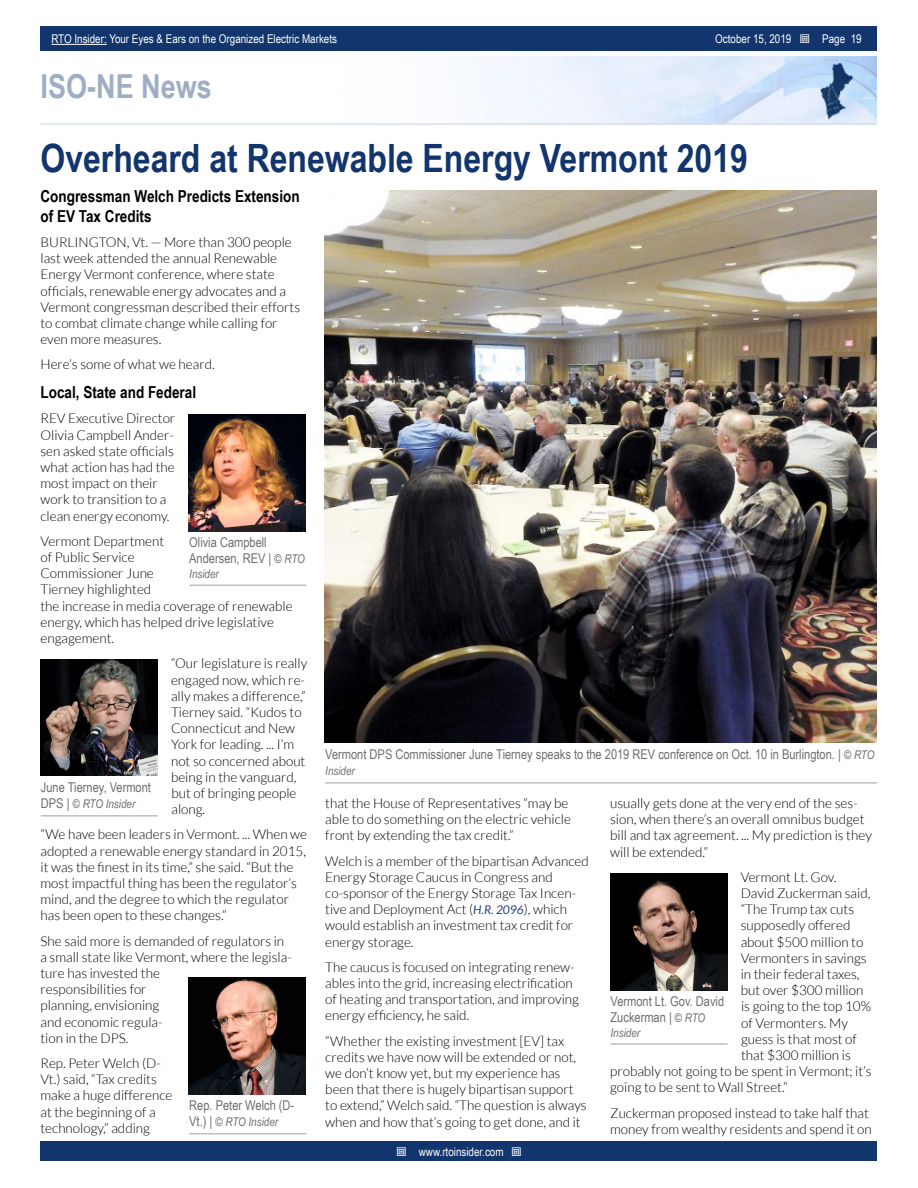
<style>
.page{position:relative;width:918px;height:1188px;background:#fff}
.page>*{position:absolute;margin:0;border:0;box-sizing:border-box;transform-origin:0 0}
.t1{font:700 39px "Arial Narrow";color:#11356c}
.t2{font:700 33px "Arial Narrow";color:#a0aec4}
.t3{font:700 16.5px/19.8px "Arial Narrow";color:#000}
.t4{font:300 13.5px/16.2px "Lato";color:#000}
.t5{font:13.5px/16.2px "Arial Narrow";color:#6d6e71}
.t6{font:12px "Arial Narrow";color:#fff}
.t7{font:italic 12px "Arial Narrow";color:#6d6e71}
.s1{font-style:inherit}
.s2{font-style:italic;font-size:12px}
.s3{font-style:normal;font-size:13.5px}
.s4{font-weight:400;font-style:italic;font-size:12px;color:#25408f}
</style>
<div class="page">
<div style="left:41px;top:1142px;width:836px;height:19px;background:#11356c"></div>
<div style="left:41px;top:27px;width:836px;height:24px;background:#11356c"></div>
<hr style="left:51px;top:44px;width:56px;height:1px;background:#fff">
<img style="left:474px;top:56px;width:403px;height:67px">
<hr style="left:40px;top:123px;width:837px;height:2px;background:#d6deec">
<hr style="left:325px;top:782px;width:552px;height:2px;background:#bfbfbf">
<img style="left:325px;top:190px;width:552px;height:552px">
<img style="left:40px;top:660px;width:118px;height:116px">
<hr style="left:41px;top:815px;width:117px;height:2px;background:#bfbfbf">
<img style="left:189px;top:978px;width:117px;height:117px">
<hr style="left:189px;top:1133px;width:117px;height:2px;background:#bfbfbf">
<img style="left:610px;top:873px;width:117px;height:118px">
<hr style="left:611px;top:1043px;width:117px;height:2px;background:#bfbfbf">
<img style="left:189px;top:415px;width:117px;height:117px">
<hr style="left:189px;top:585px;width:117px;height:1px;background:#bfbfbf">
<p class="t6" style="left:51px;top:30px;width:287px">RTO Insider: Your Eyes &amp; Ears on the Organized Electric Markets</p>
<p class="t6" style="left:715px;top:30px;width:78px">October 15, <span class="s1">2019</span></p>
<p class="t6" style="left:822px;top:30px;width:41px">Page 19</p>
<h2 class="t2" style="left:40px;top:61px;width:173px">ISO-NE News</h2>
<h1 class="t1" style="left:40px;top:129px;width:709px">Overheard at Renewable Energy Vermont 2019</h1>
<p class="t3" style="left:40px;top:186px;width:261px">Congressman Welch Predicts Extension of EV Tax Credits</p>
<p class="t4" style="left:40px;top:234px;width:261px">BURLINGTON, Vt. — More than 300 people last week attended the annual Renewable Energy Vermont conference, where state officials, renewable energy advocates and a Vermont congressman described their efforts to combat climate change while calling for even more measures.</p>
<p class="t4" style="left:40px;top:357px;width:176px">Here’s some of what we heard.</p>
<p class="t3" style="left:40px;top:382px;width:157px">Local, State and Federal</p>
<p class="t4" style="left:40px;top:411px;width:136px">REV Executive Director<br>Olivia Campbell Ander&shy;sen asked state officials what action has had the most impact on their work to transition to a clean energy economy.</p>
<p class="t4" style="left:40px;top:533px;width:254px">Vermont Department<br>of Public Service<br>Commissioner June<br>Tierney highlighted<br>the increase in media coverage of renewable energy, which has helped drive legislative engagement.</p>
<p class="t4" style="left:171px;top:655px;width:138px">“Our legislature is really engaged now, which re&shy;ally makes a difference,”<br>Tierney said. “Kudos to<br>Connecticut and New<br>York for leading. ... I’m not so concerned about being in the vanguard, but of bringing people along.</p>
<p class="t4" style="left:40px;top:826px;width:268px">“We have been leaders in Vermont. ... When we adopted a renewable energy standard in 2015, it was the finest in its time,” she said. “But the most impactful thing has been the regulator’s mind, and the degree to which the regulator has been open to these changes.”</p>
<p class="t4" style="left:40px;top:933px;width:253px">She said more is demanded of regulators in a small state like Vermont, where the legisla&shy;ture has invested the<br>responsibilities for<br>planning, envisioning<br>and economic regula-<br>tion in the DPS.</p>
<p class="t4" style="left:40px;top:1055px;width:133px">Rep. Peter Welch (D-<br>Vt.) said, “Tax credits make a huge difference at the beginning of a technology,” adding</p>
<p class="t5" style="left:189px;top:534px;width:117px">Olivia Campbell<br>Andersen, REV | <span class="s2">© RTO</span></p>
<p class="t7" style="left:189px;top:565px;width:31px">Insider</p>
<p class="t5" style="left:41px;top:779px;width:112px">June Tierney, Vermont</p>
<p class="t7" style="left:41px;top:796px;width:96px"><span class="s3">DPS |</span> © RTO Insider</p>
<p class="t5" style="left:189px;top:1097px;width:106px">Rep. Peter Welch (D-</p>
<p class="t7" style="left:189px;top:1114px;width:90px"><span class="s3">Vt.) |</span> © RTO Insider</p>
<p class="t5" style="left:325px;top:746px;width:551px">Vermont DPS Commissioner June Tierney speaks to the 2019 REV conference on Oct. 10 in Burlington. | <span class="s2">© RTO</span></p>
<p class="t7" style="left:325px;top:763px;width:31px">Insider</p>
<p class="t4" style="left:325px;top:795px;width:247px">that the House of Representatives “may be able to do something on the electric vehicle front by extending the tax credit.”</p>
<p class="t4" style="left:325px;top:853px;width:265px">Welch is a member of the bipartisan Advanced Energy Storage Caucus in Congress and co-sponsor of the Energy Storage Tax Incen&shy;tive and Deployment Act (<span class="s4">H.R. 2096</span>), which would establish an investment tax credit for energy storage.</p>
<p class="t4" style="left:325px;top:959px;width:255px">The caucus is focused on integrating renew&shy;ables into the grid, increasing electrification of heating and transportation, and improving energy efficiency, he said.</p>
<p class="t4" style="left:325px;top:1033px;width:263px">“Whether the existing investment [EV] tax credits we have now will be extended or not, we don’t know yet, but my experience has been that there is hugely bipartisan support to extend,” Welch said. “The question is always when and how that’s going to get done, and it</p>
<p class="t6" style="left:419px;top:1143px;width:86px">www.rtoinsider.com</p>
<p class="t4" style="left:610px;top:795px;width:263px">usually gets done at the very end of the ses&shy;sion, when there’s an overall omnibus budget bill and tax agreement. ... My prediction is they will be extended.”</p>
<p class="t4" style="left:741px;top:869px;width:97px">Vermont Lt. Gov.</p>
<p class="t4" style="left:741px;top:885px;width:131px">David Zuckerman said,</p>
<p class="t4" style="left:741px;top:901px;width:115px">“The Trump tax cuts</p>
<p class="t4" style="left:741px;top:918px;width:111px">supposedly offered</p>
<p class="t4" style="left:741px;top:934px;width:124px">about $500 million to</p>
<p class="t4" style="left:741px;top:950px;width:128px">Vermonters in savings</p>
<p class="t4" style="left:741px;top:966px;width:120px">in their federal taxes,</p>
<p class="t4" style="left:741px;top:982px;width:124px">but over $300 million</p>
<p class="t4" style="left:741px;top:999px;width:131px">is going to the top 10%</p>
<p class="t4" style="left:741px;top:1015px;width:108px">of Vermonters. My</p>
<p class="t4" style="left:741px;top:1031px;width:117px">guess is that most of</p>
<p class="t4" style="left:741px;top:1047px;width:111px">that $300 million is</p>
<p class="t4" style="left:610px;top:1063px;width:263px">probably not going to be spent in Vermont; it’s</p>
<p class="t4" style="left:610px;top:1080px;width:179px">going to be sent to Wall Street.”</p>
<p class="t4" style="left:610px;top:1105px;width:263px">Zuckerman proposed instead to take half that money from wealthy residents and spend it on</p>
<p class="t5" style="left:611px;top:993px;width:115px">Vermont Lt. Gov. David<br>Zuckerman | <span class="s2">© RTO</span></p>
<p class="t7" style="left:611px;top:1024px;width:31px">Insider</p>
</div>
